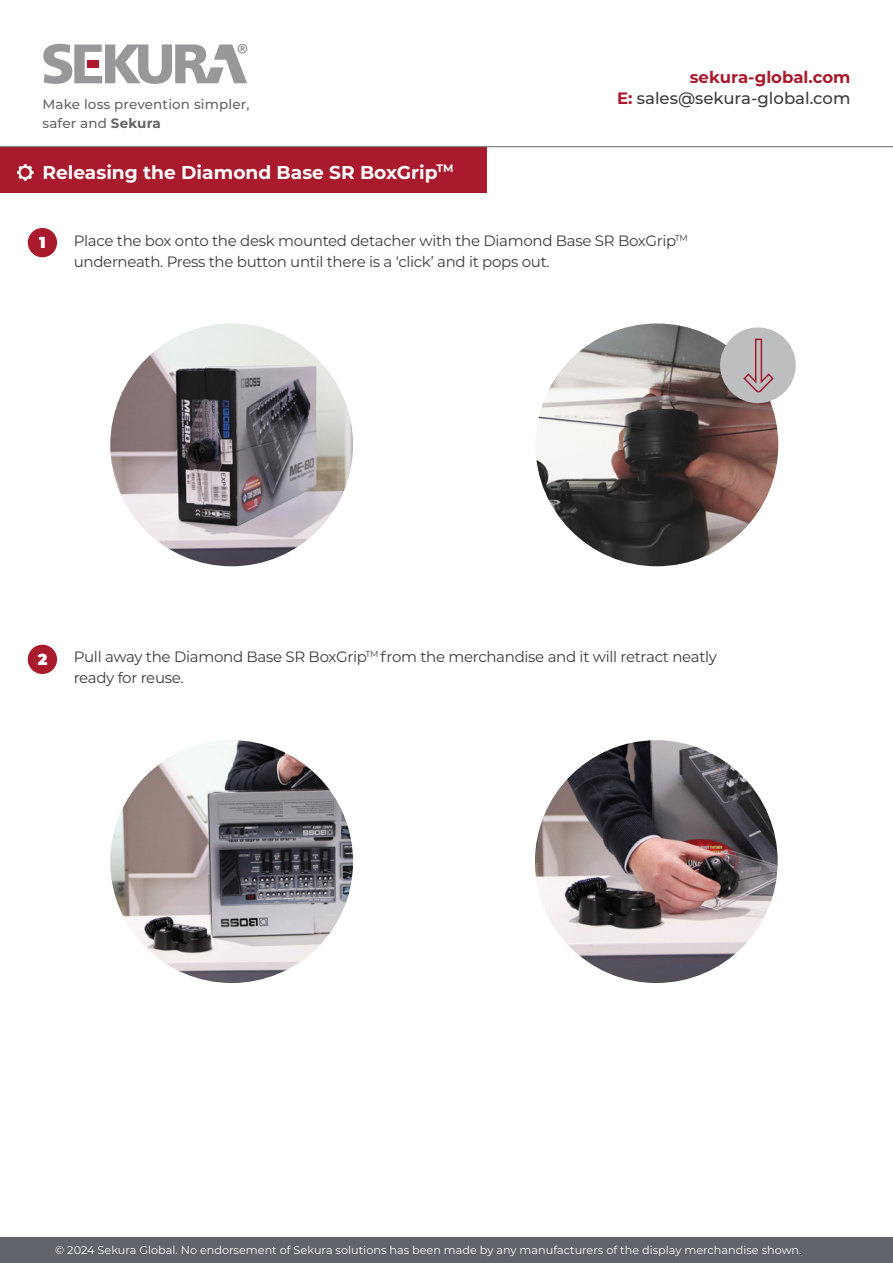
<style>
.page{position:relative;width:893px;height:1263px;background:#fff}
.page>*{position:absolute;margin:0;border:0;box-sizing:border-box;transform-origin:0 0}
.t1{font:700 18.6px "Montserrat";color:#fff}
.t2{font:500 16.5px/21px "Montserrat";color:#3c3c3b;text-align:right}
.t3{font:900 15.9px "Montserrat";color:#fff}
.t4{font:15px/21px "Montserrat";letter-spacing:-.02em;color:#3c3c3b}
.t5{font:500 13.5px/18.3px "Montserrat";letter-spacing:.01em;color:#63656a}
.t6{font:11.25px "Montserrat";color:#fff}
.s1{font-weight:700}
.s2{font-weight:700;color:#a91a2d}
</style>
<div class="page">
<div style="left:0;top:1237px;width:893px;height:26px;background:#61646a"></div>
<svg style="left:43px;top:44px;width:204px;height:40px"></svg>
<div style="left:0;top:147px;width:486px;height:46px;background:#a91a2d"></div>
<svg style="left:17px;top:164px;width:16px;height:17px"></svg>
<img style="left:110px;top:323px;width:243px;height:243px;border-radius:121px">
<div style="left:28px;top:228px;width:29px;height:29px;background:#a91a2d;border-radius:50%"></div>
<img style="left:535px;top:323px;width:243px;height:243px;border-radius:121px">
<img style="left:110px;top:740px;width:243px;height:243px;border-radius:121px">
<img style="left:535px;top:740px;width:243px;height:243px;border-radius:121px">
<div style="left:28px;top:645px;width:29px;height:29px;background:#a91a2d;border-radius:50%"></div>
<div style="left:720px;top:327px;width:76px;height:76px;background:#bcbec0;border-radius:50%"></div>
<svg style="left:743px;top:338px;width:31px;height:55px"></svg>
<hr style="left:0;top:146px;width:893px;height:1px;background:#61646a">
<p class="t5" style="left:43px;top:95px;width:208px">Make loss prevention simpler, safer and <span class="s1">Sekura</span></p>
<p class="t1" style="left:43px;top:159px;width:412px">Releasing the Diamond Base SR BoxGrip<sup>TM</sup></p>
<p class="t2" style="left:617px;top:66px;width:235px"><span class="s2">sekura-global.com<br>E:</span> sales@sekura-global.com</p>
<p class="t3" style="left:39px;top:230px;width:8px">1</p>
<p class="t4" style="left:74px;top:229px;width:616px">Place the box onto the desk mounted detacher with the Diamond Base SR BoxGrip<sup>TM </sup>underneath. Press the button until there is a ‘click’ and it pops out.</p>
<p class="t3" style="left:38px;top:647px;width:11px">2</p>
<p class="t4" style="left:74px;top:646px;width:645px">Pull away the Diamond Base SR BoxGrip<sup>TM</sup> from the merchandise and it will retract neatly ready for reuse.</p>
<p class="t6" style="left:55px;top:1242px;width:748px">© 2024 Sekura Global. No endorsement of Sekura solutions has been made by any manufacturers of the display merchandise shown.</p>
</div>
